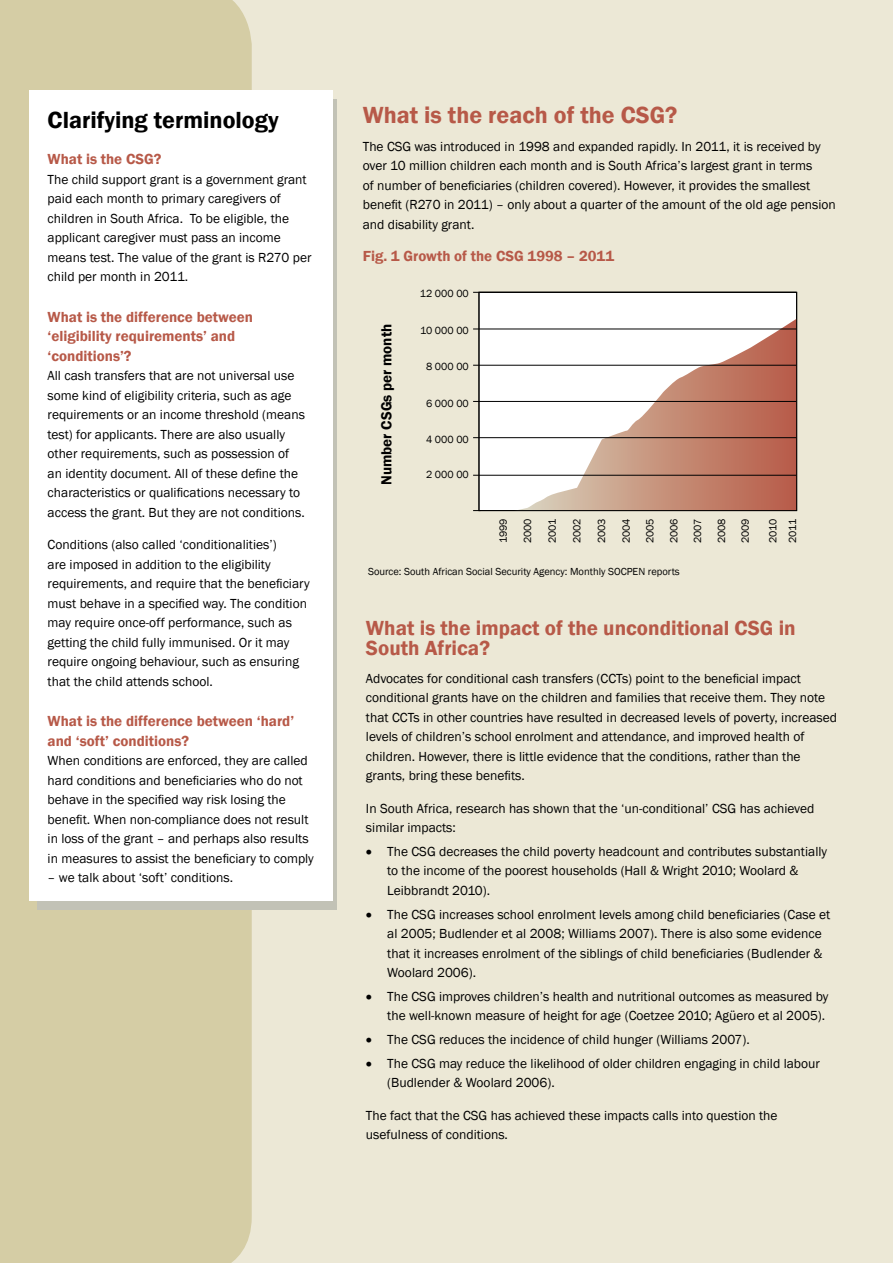
<style>
.page{position:relative;width:893px;height:1263px;background:#ece8d6}
.page>*{position:absolute;margin:0;border:0;box-sizing:border-box;transform-origin:0 0}
.t1{font:600 24px "Franklin Gothic";color:#b75948}
.t2{font:600 24px "Franklin Gothic";color:#000}
.t3{font:600 21px/19.5px "Franklin Gothic";color:#b75948}
.t4{font:600 15px/19.5px "Franklin Gothic";color:#b75948}
.t5{font:600 15px "Franklin Gothic";color:#000}
.t6{font:13.5px/19.5px "Franklin Gothic";color:#000}
.t7{font:10.65px "Franklin Gothic";color:#000}
.t8{font:10.65px/19.6px "Franklin Gothic";letter-spacing:-.025em;color:#000}
.t9{font:10.5px "Franklin Gothic";color:#000}
</style>
<div class="page">
<div style="left:0;top:0;width:252px;height:1263px;background:#d5cda5"></div>
<div style="left:37px;top:99px;width:299px;height:811px;background:#c2c2b6"></div>
<div style="left:29px;top:90px;width:304px;height:810px;background:#fff"></div>
<div style="left:479px;top:292px;width:318px;height:219px;background:#fff"></div>
<svg style="left:514px;top:320px;width:281px;height:189px"></svg>
<div style="left:479px;top:292px;width:318px;height:219px;border:1px solid #000"></div>
<hr style="left:473px;top:475px;width:323px;height:1px;background:#000">
<hr style="left:473px;top:437px;width:323px;height:1px;background:#000">
<hr style="left:473px;top:401px;width:323px;height:1px;background:#000">
<hr style="left:473px;top:365px;width:323px;height:1px;background:#000">
<hr style="left:473px;top:329px;width:323px;height:1px;background:#000">
<hr style="left:473px;top:292px;width:323px;height:1px;background:#000">
<h1 class="t2" style="left:48px;top:105px;width:233px">Clarifying terminology</h1>
<p class="t4" style="left:48px;top:149px;width:115px">What is the CSG?</p>
<p class="t6" style="left:48px;top:170px;width:265px">The child support grant is a government grant paid each month to primary caregivers of children in South Africa. To be eligible, the applicant caregiver must pass an income means test. The value of the grant is R270 per child per month in 2011.</p>
<p class="t4" style="left:48px;top:307px;width:207px">What is the difference between ‘eligibility requirements’ and ‘conditions’?</p>
<p class="t6" style="left:48px;top:366px;width:259px">All cash transfers that are not universal use some kind of eligibility criteria, such as age requirements or an income threshold (means test) for applicants. There are also usually other requirements, such as possession of an identity document. All of these define the characteristics or qualifications necessary to access the grant. But they are not conditions.</p>
<p class="t6" style="left:48px;top:535px;width:263px">Conditions (also called ‘conditionalities’)<br>are imposed in addition to the eligibility requirements, and require that the beneficiary must behave in a specified way. The condition may require once-off performance, such as getting the child fully immunised. Or it may require ongoing behaviour, such as ensuring that the child attends school.</p>
<p class="t4" style="left:48px;top:712px;width:248px">What is the difference between ‘hard’ and ‘soft’ conditions?</p>
<p class="t6" style="left:48px;top:751px;width:268px">When conditions are enforced, they are called hard conditions and beneficiaries who do not behave in the specified way risk losing the benefit. When non-compliance does not result in loss of the grant – and perhaps also results in measures to assist the beneficiary to comply</p>
<p class="t6" style="left:48px;top:868px;width:187px">– we talk about ‘soft’ conditions.</p>
<h1 class="t1" style="left:363px;top:100px;width:316px">What is the reach of the CSG?</h1>
<p class="t6" style="left:363px;top:137px;width:474px">The CSG was introduced in 1998 and expanded rapidly. In 2011, it is received by over 10 million children each month and is South Africa’s largest grant in terms<br>of number of beneficiaries (children covered). However, it provides the smallest benefit (R270 in 2011) – only about a quarter of the amount of the old age pension and disability grant.</p>
<p class="t4" style="left:363px;top:246px;width:253px">Fig. 1 Growth of the CSG 1998 – 2011</p>
<p class="t5" style="left:377px;top:485px;width:163px;rotate:-90deg">Number CSGs per month</p>
<p class="t7" style="left:420px;top:287px;width:51px">12 000 00</p>
<p class="t7" style="left:420px;top:324px;width:50px">10 000 00</p>
<p class="t7" style="left:426px;top:360px;width:44px">8 000 00</p>
<p class="t7" style="left:426px;top:397px;width:44px">6 000 00</p>
<p class="t7" style="left:426px;top:433px;width:44px">4 000 00</p>
<p class="t7" style="left:426px;top:468px;width:44px">2 000 00</p>
<p class="t7" style="left:496px;top:543px;width:26px;rotate:-90deg">1999</p>
<p class="t7" style="left:521px;top:543px;width:26px;rotate:-90deg">2000</p>
<p class="t7" style="left:546px;top:543px;width:26px;rotate:-90deg">2001</p>
<p class="t7" style="left:570px;top:543px;width:26px;rotate:-90deg">2002</p>
<p class="t7" style="left:595px;top:543px;width:26px;rotate:-90deg">2003</p>
<p class="t7" style="left:619px;top:543px;width:26px;rotate:-90deg">2004</p>
<p class="t7" style="left:643px;top:543px;width:26px;rotate:-90deg">2005</p>
<p class="t7" style="left:667px;top:543px;width:26px;rotate:-90deg">2006</p>
<p class="t7" style="left:691px;top:543px;width:26px;rotate:-90deg">2007</p>
<p class="t7" style="left:715px;top:543px;width:26px;rotate:-90deg">2008</p>
<p class="t7" style="left:739px;top:543px;width:26px;rotate:-90deg">2009</p>
<p class="t8" style="left:763px;top:543px;width:26px;rotate:-90deg">2010<br>2011</p>
<p class="t9" style="left:368px;top:565px;width:313px">Source: South African Social Security Agency: Monthly SOCPEN reports</p>
<h2 class="t3" style="left:366px;top:619px;width:431px">What is the impact of the unconditional CSG in<br>South Africa?</h2>
<p class="t6" style="left:366px;top:669px;width:473px">Advocates for conditional cash transfers (CCTs) point to the beneficial impact conditional grants have on the children and families that receive them. They note that CCTs in other countries have resulted in decreased levels of poverty, increased levels of children’s school enrolment and attendance, and improved health of children. However, there is little evidence that the conditions, rather than the grants, bring these benefits.</p>
<p class="t6" style="left:366px;top:799px;width:450px">In South Africa, research has shown that the ‘un-conditional’ CSG has achieved similar impacts:</p>
<p class="t6" style="left:387px;top:842px;width:441px;text-indent:-21px">• The CSG decreases the child poverty headcount and contributes substantially to the income of the poorest households (Hall &amp; Wright 2010; Woolard &amp;<br>Leibbrandt 2010).</p>
<p class="t6" style="left:387px;top:905px;width:444px;text-indent:-21px">• The CSG increases school enrolment levels among child beneficiaries (Case et al 2005; Budlender et al 2008; Williams 2007). There is also some evidence that it increases enrolment of the siblings of child beneficiaries (Budlender &amp; Woolard 2006).</p>
<p class="t6" style="left:366px;top:987px;width:464px;text-align:right">• The CSG improves children’s health and nutritional outcomes as measured by the well-known measure of height for age (Coetzee 2010; Agüero et al 2005).</p>
<p class="t6" style="left:366px;top:1030px;width:385px">• The CSG reduces the incidence of child hunger (Williams 2007).</p>
<p class="t6" style="left:387px;top:1054px;width:434px;text-indent:-21px">• The CSG may reduce the likelihood of older children engaging in child labour (Budlender &amp; Woolard 2006).</p>
<p class="t6" style="left:366px;top:1106px;width:413px">The fact that the CSG has achieved these impacts calls into question the usefulness of conditions.</p>
</div>
